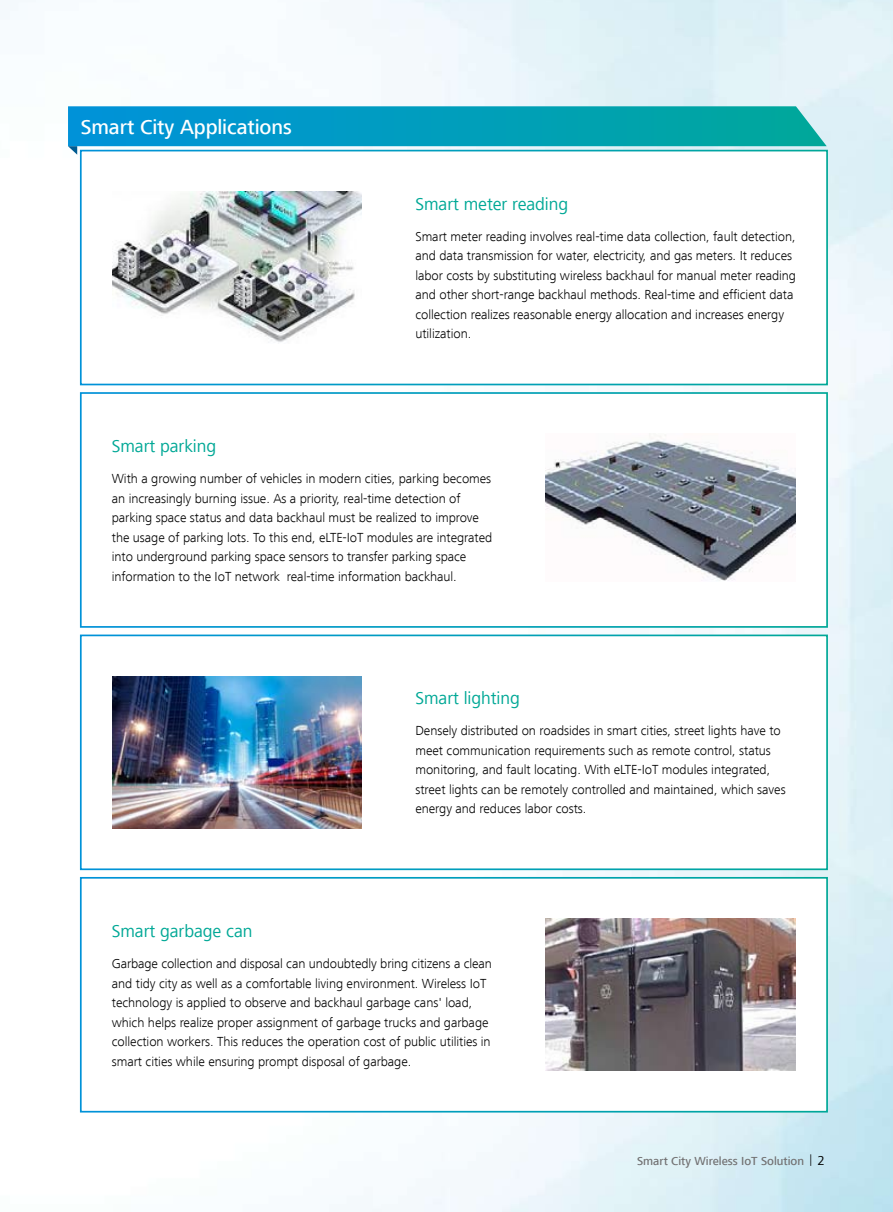
<style>
.page{position:relative;width:893px;height:1212px;background:#fff}
.page>*{position:absolute;margin:0;border:0;box-sizing:border-box;transform-origin:0 0}
.t1{font:500 21px "Frutiger Next LT";letter-spacing:-.005em;color:#fff}
.t2{font:18px "Frutiger Next LT";letter-spacing:-.005em;color:#00a896}
.t3{font:300 13.5px/19.5px "Frutiger Next LT";letter-spacing:-.005em;color:#000}
.t4{font:500 12px "Frutiger Next LT";color:#727172}
.s1{font-family:"Sim Sun";font-weight:400;font-size:13.5px;color:#000}
.s2{font-weight:400;font-size:13.5px;color:#000}
</style>
<div class="page">
<img style="left:0;top:0;width:893px;height:1212px">
<div style="left:81px;top:635px;width:746px;height:234px;background:#fff"></div>
<div style="left:80px;top:634px;width:748px;height:236px;border:2px solid #fff"></div>
<svg style="left:68px;top:106px;width:759px;height:49px;background:#19a6c2"></svg>
<div style="left:81px;top:151px;width:746px;height:233px;background:#fff"></div>
<div style="left:80px;top:150px;width:748px;height:235px;border:2px solid #fff"></div>
<div style="left:81px;top:393px;width:746px;height:234px;background:#fff"></div>
<div style="left:80px;top:392px;width:748px;height:236px;border:2px solid #fff"></div>
<div style="left:81px;top:878px;width:746px;height:234px;background:#fff"></div>
<div style="left:80px;top:877px;width:748px;height:235px;border:2px solid #fff"></div>
<img style="left:112px;top:191px;width:250px;height:151px">
<img style="left:112px;top:676px;width:250px;height:152px">
<img style="left:546px;top:434px;width:249px;height:147px">
<img style="left:546px;top:919px;width:249px;height:152px">
<h1 class="t1" style="left:81px;top:115px;width:212px">Smart City Applications</h1>
<h2 class="t2" style="left:415px;top:194px;width:154px">Smart meter reading</h2>
<p class="t3" style="left:415px;top:227px;width:382px">Smart meter reading involves real-time data collection, fault detection, and data transmission for water, electricity, and gas meters. It reduces labor costs by substituting wireless backhaul for manual meter reading and other short-range backhaul methods. Real-time and efficient data collection realizes reasonable energy allocation and increases energy utilization.</p>
<h2 class="t2" style="left:112px;top:436px;width:106px">Smart parking</h2>
<p class="t3" style="left:112px;top:469px;width:382px">With a growing number of vehicles in modern cities, parking becomes an increasingly burning issue. As a priority, real-time detection of parking space status and data backhaul must be realized to improve the usage of parking lots. To this end, eLTE-IoT modules are integrated into underground parking space sensors to transfer parking space information to the IoT network real-time information backhaul.</p>
<h2 class="t2" style="left:415px;top:688px;width:106px">Smart lighting</h2>
<p class="t3" style="left:415px;top:721px;width:372px">Densely distributed on roadsides in smart cities, street lights have to meet communication requirements such as remote control, status monitoring, and fault locating. With eLTE-IoT modules integrated, street lights can be remotely controlled and maintained, which saves energy and reduces labor costs.</p>
<h2 class="t2" style="left:112px;top:921px;width:142px">Smart garbage can</h2>
<p class="t3" style="left:112px;top:954px;width:382px">Garbage collection and disposal can undoubtedly bring citizens a clean and tidy city as well as a comfortable living environment. Wireless IoT technology is applied to observe and backhaul garbage cans' load, which helps realize proper assignment of garbage trucks and garbage collection workers. This reduces the operation cost of public utilities in smart cities while ensuring prompt disposal of garbage.</p>
<p class="t4" style="left:637px;top:1154px;width:189px">Smart City Wireless IoT Solution<span class="s1">｜</span><span class="s2">2</span></p>
</div>
